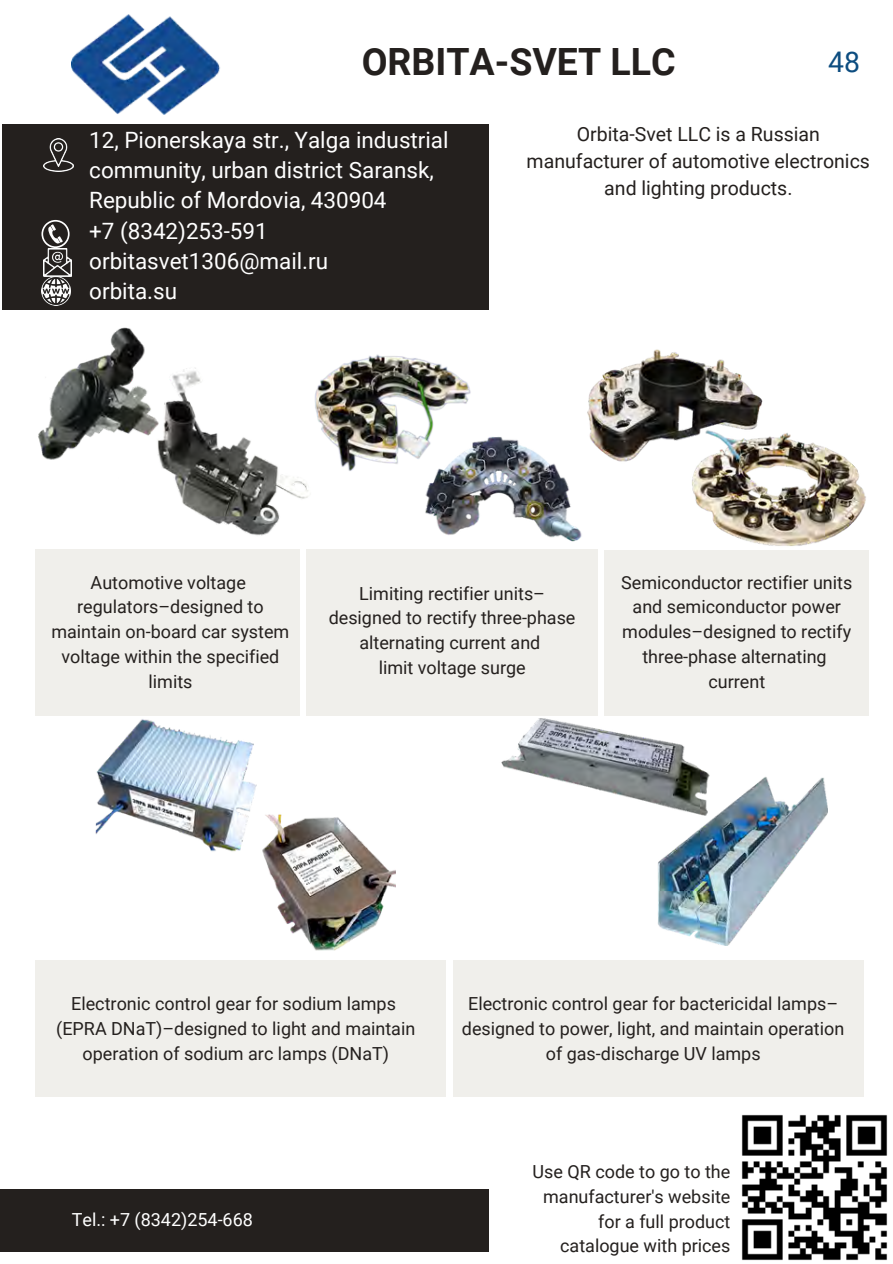
<style>
.page{position:relative;width:893px;height:1264px;background:#fff}
.page>*{position:absolute;margin:0;border:0;box-sizing:border-box;transform-origin:0 0}
.t1{font:700 37.5px "Roboto";color:#24201e}
.t2{font:28.35px "Roboto";color:#0d4d80}
.t3{font:22.5px/30.3px "Roboto";color:#fff}
.t4{font:19.5px/27px "Roboto";color:#24201e;text-align:center}
.t5{font:18px/24.8px "Roboto";color:#24201e;text-align:center}
.t6{font:18px "Roboto";color:#fff}
</style>
<div class="page">
<div style="left:0;top:1188px;width:488px;height:63px;background:#24201e"></div>
<div style="left:2px;top:124px;width:487px;height:185px;background:#24201e"></div>
<svg style="left:41px;top:220px;width:29px;height:28px"></svg>
<img style="left:44px;top:138px;width:30px;height:34px">
<img style="left:44px;top:248px;width:28px;height:26px">
<img style="left:72px;top:14px;width:148px;height:101px">
<img style="left:741px;top:1114px;width:147px;height:147px">
<div style="left:36px;top:549px;width:264px;height:166px;background:#f0efeb"></div>
<img style="left:2px;top:274px;width:316px;height:284px">
<img style="left:294px;top:321px;width:287px;height:237px">
<div style="left:306px;top:549px;width:292px;height:166px;background:#f0efeb"></div>
<img style="left:581px;top:349px;width:285px;height:197px">
<div style="left:604px;top:550px;width:264px;height:165px;background:#f0efeb"></div>
<img style="left:95px;top:719px;width:300px;height:231px">
<div style="left:36px;top:960px;width:410px;height:136px;background:#f0efeb"></div>
<div style="left:453px;top:960px;width:410px;height:136px;background:#f0efeb"></div>
<img style="left:462px;top:715px;width:365px;height:230px">
<p class="t1" style="left:361px;top:40px;width:315px">ORBITA-SVET LLC</p>
<p class="t2" style="left:828px;top:46px;width:33px">48</p>
<p class="t3" style="left:89px;top:125px;width:361px">12, Pionerskaya str., Yalga industrial community, urban district Saransk,<br>Republic of Mordovia, 430904</p>
<p class="t3" style="left:89px;top:216px;width:180px">+7 (8342)253-591</p>
<p class="t3" style="left:89px;top:246px;width:240px">orbitasvet1306@mail.ru</p>
<p class="t3" style="left:89px;top:277px;width:89px">orbita.su</p>
<p class="t4" style="left:526px;top:121px;width:345px">Orbita-Svet LLC is a Russian manufacturer of automotive electronics and lighting products.</p>
<p class="t5" style="left:91px;top:570px;width:157px">Automotive voltage</p>
<p class="t5" style="left:51px;top:594px;width:239px">regulators–designed to maintain on-board car system voltage within the specified limits</p>
<p class="t5" style="left:359px;top:581px;width:187px">Limiting rectifier units–</p>
<p class="t5" style="left:329px;top:606px;width:248px">designed to rectify three-phase alternating current and</p>
<p class="t5" style="left:378px;top:655px;width:148px">limit voltage surge</p>
<p class="t5" style="left:621px;top:570px;width:233px">Semiconductor rectifier units and semiconductor power modules–designed to rectify three-phase alternating</p>
<p class="t5" style="left:708px;top:669px;width:58px">current</p>
<p class="t5" style="left:71px;top:991px;width:326px">Electronic control gear for sodium lamps</p>
<p class="t5" style="left:56px;top:1016px;width:360px">(EPRA DNaT)–designed to light and maintain operation of sodium arc lamps (DNaT)</p>
<p class="t6" style="left:72px;top:1209px;width:183px">Tel.: +7 (8342)254-668</p>
<p class="t5" style="left:462px;top:991px;width:384px">Electronic control gear for bactericidal lamps– designed to power, light, and maintain operation of gas-discharge UV lamps</p>
<p class="t5" style="left:532px;top:1159px;width:199px;text-align:right">Use QR code to go to the manufacturer's website for a full product catalogue with prices</p>
</div>
